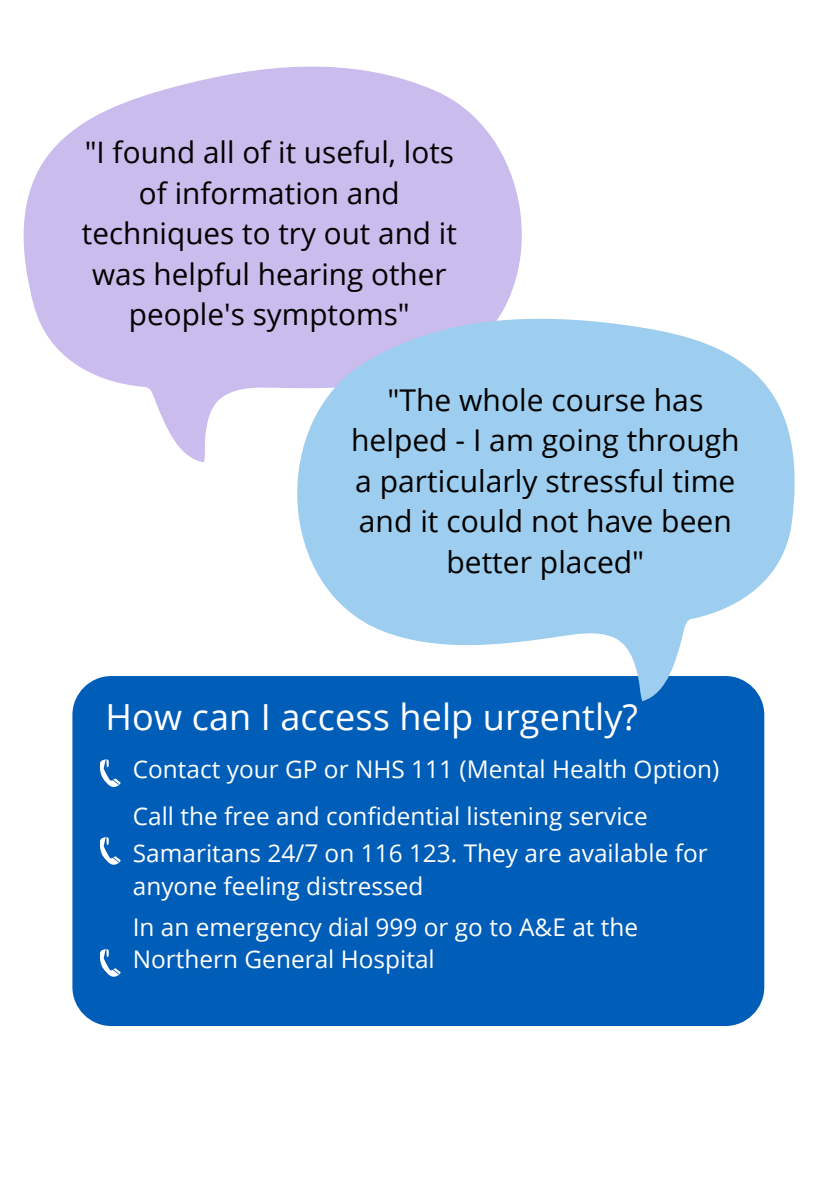
<style>
.page{position:relative;width:839px;height:1191px;background:#fff}
.page>*{position:absolute;margin:0;border:0;box-sizing:border-box;transform-origin:0 0}
.t1{font:36px "Open Sans";letter-spacing:.005em;color:#fff}
.t2{font:30px/40.4px "Open Sans";color:#000;text-align:center}
.t3{font:29.6px/40.4px "Open Sans";color:#000;text-align:center}
.t4{font:24.4px "Open Sans";color:#fff}
</style>
<div class="page">
<div style="left:72px;top:676px;width:692px;height:350px;background:#005eb8"></div>
<svg style="left:100px;top:759px;width:21px;height:29px"></svg>
<svg style="left:100px;top:837px;width:21px;height:28px"></svg>
<svg style="left:100px;top:949px;width:21px;height:28px"></svg>
<svg style="left:23px;top:66px;width:499px;height:396px;fill:#cabced"></svg>
<svg style="left:269px;top:313px;width:526px;height:388px;fill:#9dcdef"></svg>
<p class="t3" style="left:82px;top:132px;width:376px">"I found all of it useful, lots of information and techniques to try out and it was helpful hearing other people's symptoms"</p>
<p class="t2" style="left:351px;top:379px;width:390px">"The whole course has helped - I am going through a particularly stressful time and it could not have been better placed"</p>
<p class="t1" style="left:106px;top:691px;width:534px">How can I access help urgently?</p>
<h2 class="t4" style="left:133px;top:752px;width:588px">Contact your GP or NHS 111 (Mental Health Option)</h2>
<h2 class="t4" style="left:133px;top:799px;width:516px">Call the free and confidential listening service</h2>
<h1 class="t4" style="left:133px;top:836px;width:576px">Samaritans 24/7 on 116 123. They are available for</h1>
<p class="t4" style="left:133px;top:869px;width:292px">anyone feeling distressed</p>
<p class="t4" style="left:133px;top:910px;width:507px">In an emergency dial 999 or go to A&amp;E at the</p>
<p class="t4" style="left:133px;top:942px;width:303px">Northern General Hospital</p>
</div>
